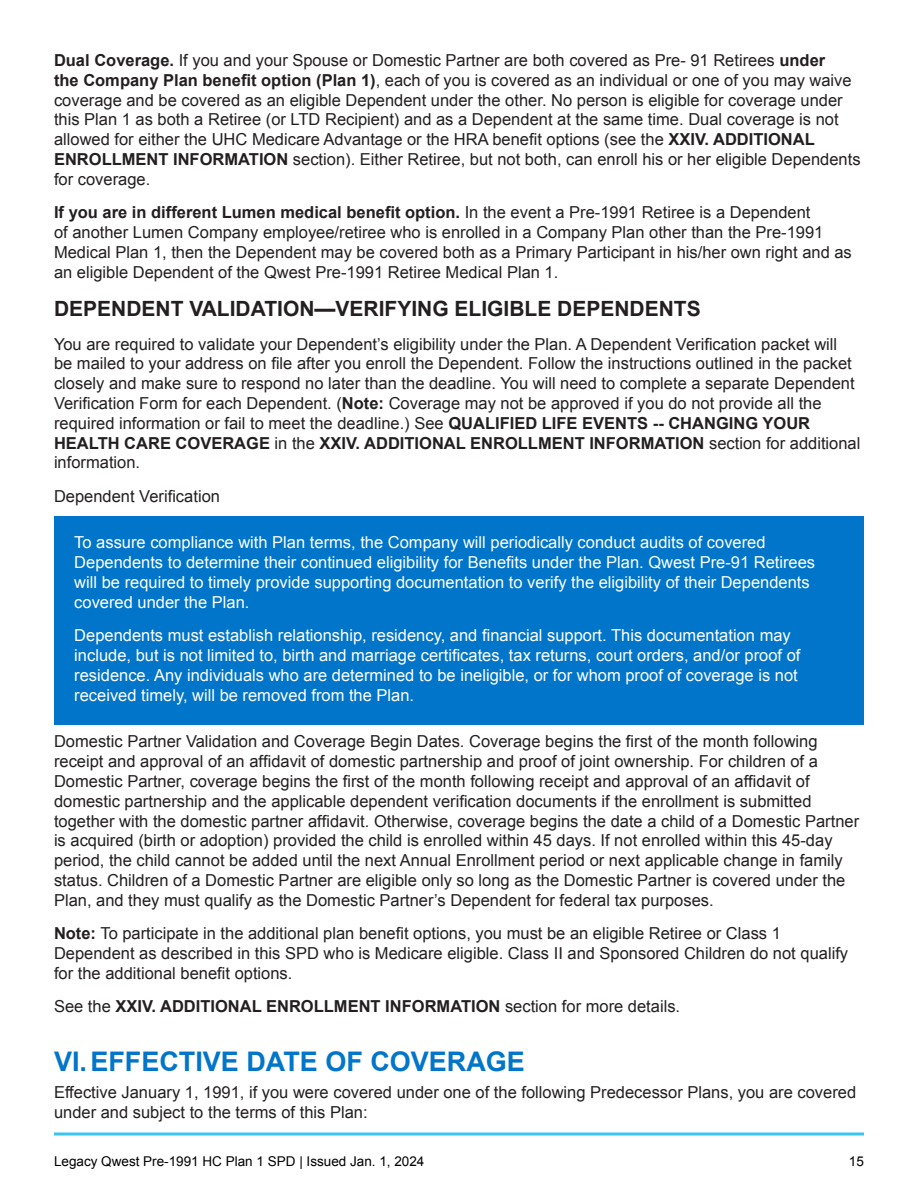
<style>
.page{position:relative;width:918px;height:1188px;background:#fff}
.page>*{position:absolute;margin:0;border:0;box-sizing:border-box;transform-origin:0 0}
.t1{font:700 27px "Arial";color:#0075c9}
.t2{font:700 21px "Arial";color:#231f20}
.t3{font:16.5px/19.8px "Arial";color:#231f20}
.t4{font:16.5px/19.8px "Arial";color:#fff}
.t5{font:700 16.5px "Arial";color:#231f20}
.t6{font:13.5px "Arial";color:#000}
.s1{font-weight:700}
.s2{font-weight:400}
</style>
<div class="page">
<svg style="left:54px;top:1132px;width:810px;height:4px;background:#69d4f6"></svg>
<div style="left:54px;top:516px;width:810px;height:116px;background:#0075c9"></div>
<div style="left:54px;top:609px;width:810px;height:115px;background:#0075c9"></div>
<p class="t3" style="left:54px;top:50px;width:808px"><span class="s1">Dual Coverage.</span> If you and your Spouse or Domestic Partner are both covered as Pre- 91 Retirees <span class="s1">under<br>the Company Plan benefit option (Plan 1)</span>, each of you is covered as an individual or one of you may waive coverage and be covered as an eligible Dependent under the other. No person is eligible for coverage under this Plan 1 as both a Retiree (or LTD Recipient) and as a Dependent at the same time. Dual coverage is not allowed for either the UHC Medicare Advantage or the HRA benefit options (see the <span class="s1">XXIV. ADDITIONAL ENROLLMENT INFORMATION</span> section). Either Retiree, but not both, can enroll his or her eligible Dependents for coverage.</p>
<p class="t3" style="left:54px;top:203px;width:799px"><span class="s1">If you are in different Lumen medical benefit option.</span> In the event a Pre-1991 Retiree is a Dependent<br>of another Lumen Company employee/retiree who is enrolled in a Company Plan other than the Pre-1991<br>Medical Plan 1, then the Dependent may be covered both as a Primary Participant in his/her own right and as an eligible Dependent of the Qwest Pre-1991 Retiree Medical Plan 1.</p>
<p class="t2" style="left:54px;top:295px;width:648px">DEPENDENT VALIDATION—VERIFYING ELIGIBLE DEPENDENTS</p>
<p class="t3" style="left:54px;top:334px;width:808px">You are required to validate your Dependent’s eligibility under the Plan. A Dependent Verification packet will<br>be mailed to your address on file after you enroll the Dependent. Follow the instructions outlined in the packet closely and make sure to respond no later than the deadline. You will need to complete a separate Dependent Verification Form for each Dependent. (<span class="s1">Note:</span> Coverage may not be approved if you do not provide all the required information or fail to meet the deadline.) See <span class="s1">QUALIFIED LIFE EVENTS -- CHANGING YOUR HEALTH CARE COVERAGE</span> in the <span class="s1">XXIV. ADDITIONAL ENROLLMENT INFORMATION</span> section for additional information.</p>
<p class="t3" style="left:54px;top:486px;width:168px">Dependent Verification</p>
<p class="t4" style="left:74px;top:533px;width:742px">To assure compliance with Plan terms, the Company will periodically conduct audits of covered Dependents to determine their continued eligibility for Benefits under the Plan. Qwest Pre-91 Retirees will be required to timely provide supporting documentation to verify the eligibility of their Dependents covered under the Plan.</p>
<p class="t4" style="left:74px;top:626px;width:728px">Dependents must establish relationship, residency, and financial support. This documentation may include, but is not limited to, birth and marriage certificates, tax returns, court orders, and/or proof of residence. Any individuals who are determined to be ineligible, or for whom proof of coverage is not received timely, will be removed from the Plan.</p>
<p class="t3" style="left:54px;top:732px;width:807px">Domestic Partner Validation and Coverage Begin Dates. Coverage begins the first of the month following receipt and approval of an affidavit of domestic partnership and proof of joint ownership. For children of a Domestic Partner, coverage begins the first of the month following receipt and approval of an affidavit of domestic partnership and the applicable dependent verification documents if the enrollment is submitted together with the domestic partner affidavit. Otherwise, coverage begins the date a child of a Domestic Partner is acquired (birth or adoption) provided the child is enrolled within 45 days. If not enrolled within this 45-day period, the child cannot be added until the next Annual Enrollment period or next applicable change in family status. Children of a Domestic Partner are eligible only so long as the Domestic Partner is covered under the Plan, and they must qualify as the Domestic Partner’s Dependent for federal tax purposes.</p>
<p class="t3" style="left:54px;top:923px;width:796px"><span class="s1">Note:</span> To participate in the additional plan benefit options, you must be an eligible Retiree or Class 1<br>Dependent as described in this SPD who is Medicare eligible. Class II and Sponsored Children do not qualify for the additional benefit options.</p>
<p class="t5" style="left:54px;top:995px;width:628px"><span class="s2">See the</span> XXIV. ADDITIONAL ENROLLMENT INFORMATION <span class="s2">section for more details.</span></p>
<h1 class="t1" style="left:54px;top:1044px;width:472px">VI.EFFECTIVE DATE OF COVERAGE</h1>
<p class="t3" style="left:54px;top:1082px;width:804px">Effective January 1, 1991, if you were covered under one of the following Predecessor Plans, you are covered under and subject to the terms of this Plan:</p>
<p class="t6" style="left:54px;top:1152px;width:372px">Legacy Qwest Pre-1991 HC Plan 1 SPD | Issued Jan. 1, 2024</p>
<p class="t6" style="left:849px;top:1152px;width:17px">15</p>
</div>
